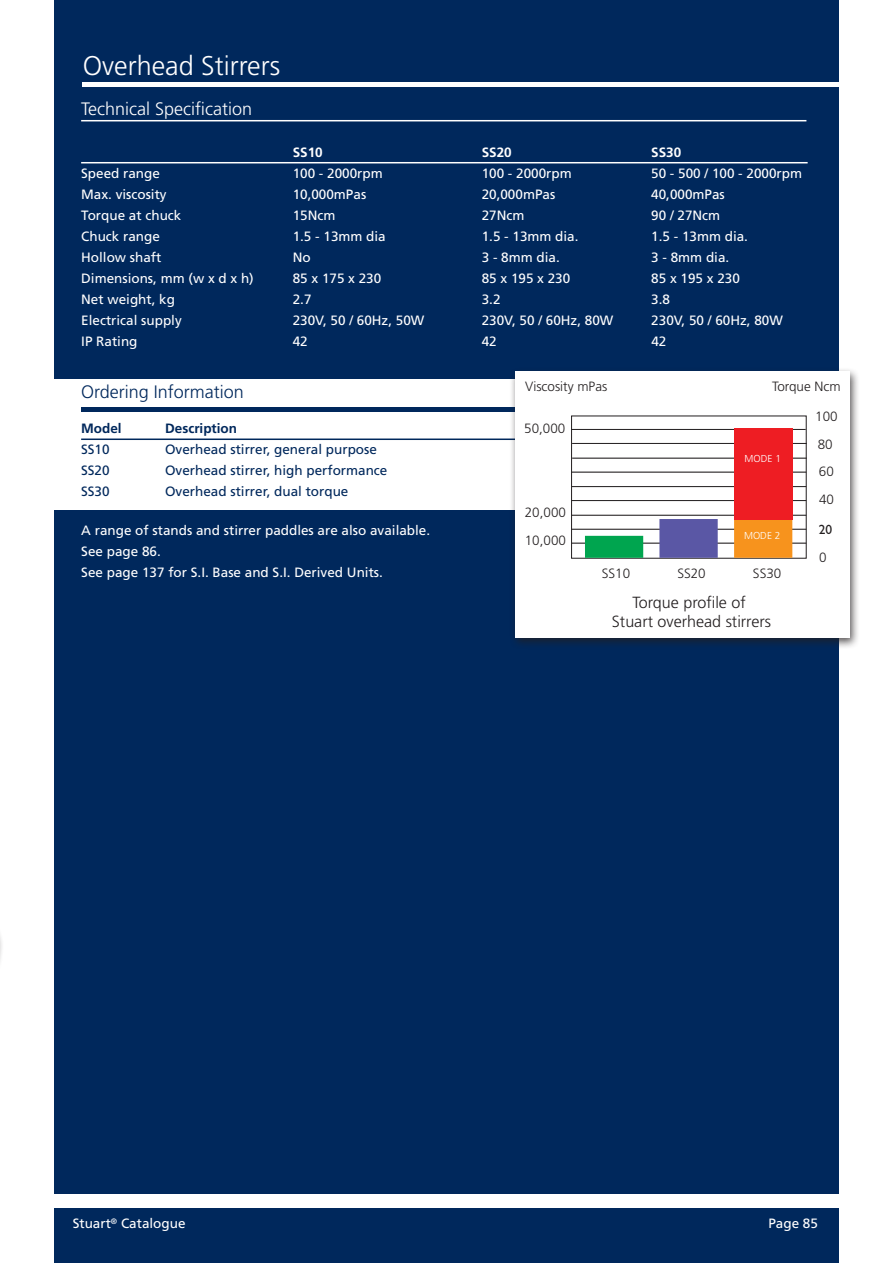
<style>
.page{position:relative;width:893px;height:1263px;background:#fff}
.page>*{position:absolute;margin:0;border:0;box-sizing:border-box;transform-origin:0 0}
.t1{font:300 27px "Frutiger";color:#fff}
.t2{font:300 18px "Frutiger";color:#fff}
.t3{font:300 18px "Frutiger";color:#00285c}
.t4{font:300 16.2px/19.5px "Frutiger";color:#231f20;text-align:center}
.t5{font:13.5px/21px "Frutiger";color:#fff}
.t6{font:13.5px "Frutiger";color:#00285c}
.t7{font:300 13.5px/28px "Frutiger";color:#231f20}
.t8{font:700 13.5px "Frutiger";color:#00285c}
.t9{font:700 13.5px "Frutiger";color:#fff}
.t10{font:13.5px/27.5px "Gill Sans";color:#231f20}
.t11{font:300 10.05px "Frutiger";color:#fff}
.s1{font-family:"Frutiger";font-weight:300}
</style>
<div class="page">
<div style="left:392px;top:1209px;width:447px;height:54px;background:#00285c"></div>
<hr style="left:81px;top:438px;width:540px;height:2px;background:#00285c">
<div style="left:81px;top:407px;width:566px;height:5px;background:#00285c"></div>
<div style="left:54px;top:0;width:785px;height:378px;background:#00285c"></div>
<div style="left:83px;top:82px;width:756px;height:5px;background:#fff"></div>
<div style="left:54px;top:510px;width:785px;height:683px;background:#00285c"></div>
<hr style="left:81px;top:120px;width:725px;height:1px;background:#fff">
<hr style="left:81px;top:162px;width:727px;height:1px;background:#fff">
<div style="left:509px;top:367px;width:351px;height:283px;background:#231f20;opacity:.75"></div>
<div style="left:515px;top:371px;width:335px;height:267px;background:#fff"></div>
<hr style="left:572px;top:543px;width:234px;height:1px;background:#231f20">
<hr style="left:572px;top:529px;width:234px;height:1px;background:#231f20">
<hr style="left:572px;top:515px;width:234px;height:1px;background:#231f20">
<hr style="left:572px;top:500px;width:234px;height:1px;background:#231f20">
<hr style="left:572px;top:486px;width:234px;height:1px;background:#231f20">
<hr style="left:572px;top:472px;width:234px;height:1px;background:#231f20">
<hr style="left:572px;top:458px;width:235px;height:1px;background:#231f20">
<hr style="left:572px;top:443px;width:235px;height:1px;background:#231f20">
<hr style="left:571px;top:429px;width:235px;height:1px;background:#231f20">
<div style="left:571px;top:415px;width:236px;height:144px;border:1px solid #231f20"></div>
<div style="left:585px;top:536px;width:58px;height:22px;background:#00a54f"></div>
<div style="left:659px;top:519px;width:59px;height:39px;background:#5a57a5"></div>
<div style="left:734px;top:495px;width:58px;height:63px;background:#f7931d"></div>
<div style="left:734px;top:428px;width:59px;height:92px;background:#ee1d23"></div>
<div style="left:54px;top:1209px;width:510px;height:54px;background:#00285c"></div>
<p class="t1" style="left:83px;top:51px;width:199px">Overhead Stirrers</p>
<p class="t2" style="left:81px;top:98px;width:172px">Technical Specification</p>
<p class="t9" style="left:293px;top:144px;width:32px">SS10</p>
<p class="t9" style="left:482px;top:144px;width:32px">SS20</p>
<p class="t9" style="left:651px;top:144px;width:32px">SS30</p>
<p class="t5" style="left:81px;top:162px;width:80px">Speed range</p>
<p class="t5" style="left:293px;top:162px;width:92px">100 - 2000rpm</p>
<p class="t5" style="left:482px;top:162px;width:92px">100 - 2000rpm</p>
<p class="t5" style="left:651px;top:162px;width:152px">50 - 500 / 100 - 2000rpm</p>
<p class="t5" style="left:81px;top:183px;width:87px">Max. viscosity</p>
<p class="t5" style="left:293px;top:183px;width:75px">10,000mPas</p>
<p class="t5" style="left:482px;top:183px;width:75px">20,000mPas</p>
<p class="t5" style="left:651px;top:183px;width:75px">40,000mPas</p>
<p class="t5" style="left:81px;top:204px;width:102px">Torque at chuck</p>
<p class="t5" style="left:293px;top:204px;width:44px">15Ncm</p>
<p class="t5" style="left:482px;top:204px;width:44px">27Ncm</p>
<p class="t5" style="left:651px;top:204px;width:71px">90 / 27Ncm</p>
<p class="t5" style="left:81px;top:225px;width:80px">Chuck range</p>
<p class="t5" style="left:293px;top:225px;width:95px">1.5 - 13mm dia</p>
<p class="t5" style="left:482px;top:225px;width:98px">1.5 - 13mm dia.</p>
<p class="t5" style="left:651px;top:225px;width:98px">1.5 - 13mm dia.</p>
<p class="t5" style="left:81px;top:246px;width:82px">Hollow shaft</p>
<p class="t5" style="left:293px;top:246px;width:19px">No</p>
<p class="t5" style="left:482px;top:246px;width:80px">3 - 8mm dia.</p>
<p class="t5" style="left:651px;top:246px;width:80px">3 - 8mm dia.</p>
<p class="t5" style="left:81px;top:267px;width:174px">Dimensions, mm (w x d x h)</p>
<p class="t5" style="left:293px;top:267px;width:90px">85 x 175 x 230</p>
<p class="t5" style="left:482px;top:267px;width:90px">85 x 195 x 230</p>
<p class="t5" style="left:651px;top:267px;width:90px">85 x 195 x 230</p>
<p class="t5" style="left:81px;top:288px;width:95px">Net weight, kg</p>
<p class="t5" style="left:293px;top:288px;width:20px">2.7</p>
<p class="t5" style="left:482px;top:288px;width:20px">3.2</p>
<p class="t5" style="left:651px;top:288px;width:20px">3.8</p>
<p class="t5" style="left:81px;top:309px;width:102px">Electrical supply</p>
<p class="t5" style="left:293px;top:309px;width:133px">230V, 50 / 60Hz, 50W</p>
<p class="t5" style="left:482px;top:309px;width:133px">230V, 50 / 60Hz, 80W</p>
<p class="t5" style="left:651px;top:309px;width:133px">230V, 50 / 60Hz, 80W</p>
<p class="t5" style="left:81px;top:330px;width:58px">IP Rating</p>
<p class="t5" style="left:293px;top:330px;width:17px">42</p>
<p class="t5" style="left:482px;top:330px;width:17px">42</p>
<p class="t5" style="left:651px;top:330px;width:17px">42</p>
<p class="t3" style="left:81px;top:381px;width:164px">Ordering Information</p>
<p class="t8" style="left:81px;top:421px;width:42px">Model</p>
<p class="t8" style="left:165px;top:421px;width:73px">Description</p>
<p class="t6" style="left:81px;top:442px;width:30px">SS10</p>
<p class="t6" style="left:165px;top:442px;width:213px">Overhead stirrer, general purpose</p>
<p class="t6" style="left:81px;top:463px;width:30px">SS20</p>
<p class="t6" style="left:165px;top:463px;width:224px">Overhead stirrer, high performance</p>
<p class="t6" style="left:81px;top:484px;width:30px">SS30</p>
<p class="t6" style="left:165px;top:484px;width:185px">Overhead stirrer, dual torque</p>
<p class="t5" style="left:81px;top:519px;width:350px">A range of stands and stirrer paddles are also available.<br>See page 86.<br>See page 137 for S.I. Base and S.I. Derived Units.</p>
<p class="t7" style="left:525px;top:372px;width:84px">Viscosity mPas</p>
<p class="t7" style="left:524px;top:414px;width:43px">50,000</p>
<p class="t7" style="left:525px;top:499px;width:43px">20,000<br>10,000</p>
<p class="t7" style="left:602px;top:559px;width:30px">SS10</p>
<p class="t7" style="left:772px;top:372px;width:70px">Torque Ncm</p>
<p class="t7" style="left:815px;top:402px;width:24px">100</p>
<p class="t11" style="left:745px;top:453px;width:38px">MODE 1</p>
<p class="t11" style="left:744px;top:530px;width:38px">MODE 2</p>
<p class="t7" style="left:677px;top:559px;width:30px">SS20</p>
<p class="t7" style="left:753px;top:559px;width:30px">SS30</p>
<p class="t7" style="left:818px;top:430px;width:16px">80</p>
<p class="t7" style="left:819px;top:457px;width:16px">60</p>
<p class="t7" style="left:819px;top:485px;width:16px">40</p>
<p class="t10" style="left:819px;top:516px;width:15px">20<br><span class="s1">0</span></p>
<p class="t4" style="left:612px;top:592px;width:161px">Torque profile of<br>Stuart overhead stirrers</p>
<p class="t5" style="left:73px;top:1213px;width:114px">Stuart<sup>®</sup> Catalogue</p>
<p class="t5" style="left:768px;top:1213px;width:51px">Page 85</p>
</div>
